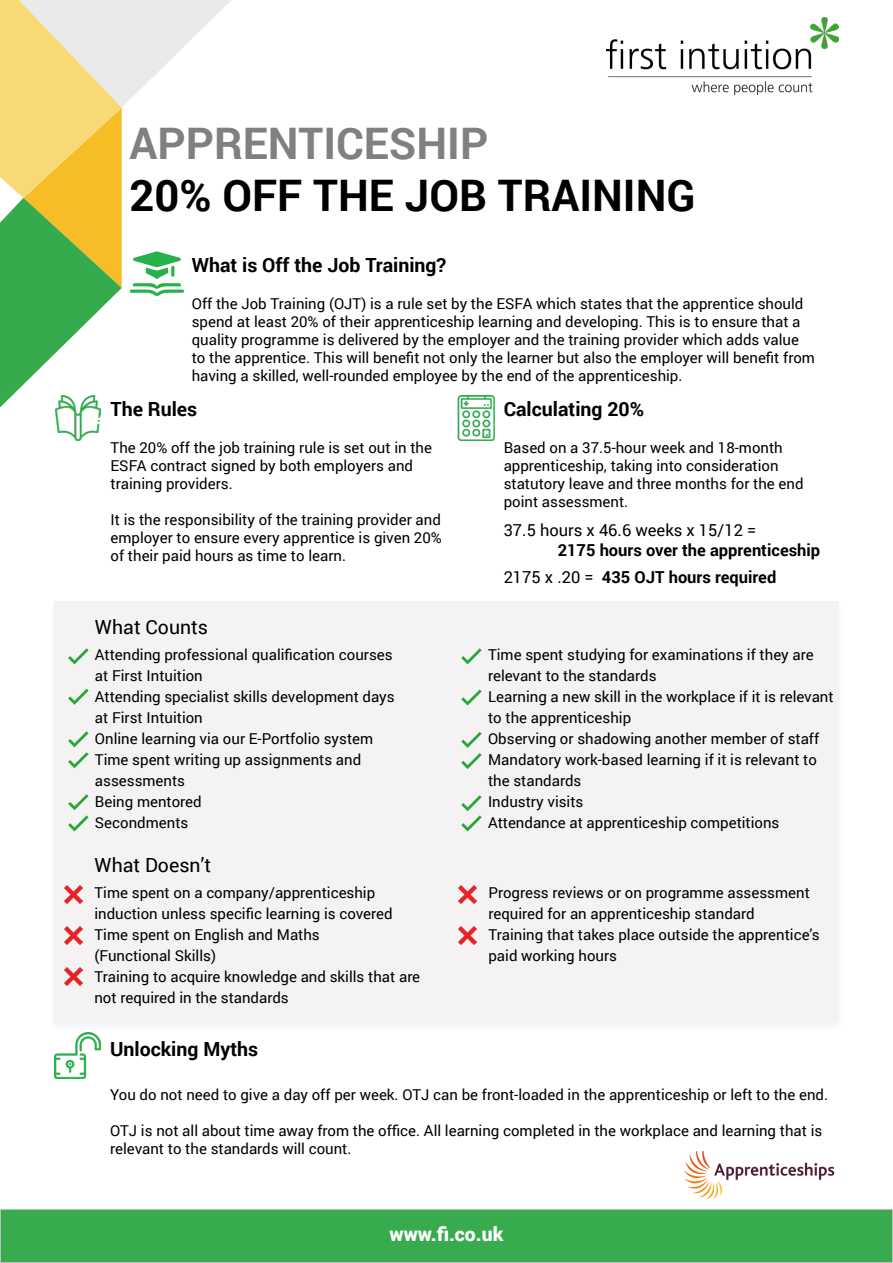
<style>
.page{position:relative;width:893px;height:1263px;background:#fff}
.page>*{position:absolute;margin:0;border:0;box-sizing:border-box;transform-origin:0 0}
.t1{font:700 43.5px "Roboto";color:#000}
.t2{font:700 43.5px "Roboto";color:#808080}
.t3{font:700 19.5px "Roboto";color:#000}
.t4{font:19.5px "Roboto";color:#000}
.t5{font:900 19.5px "Roboto";color:#fff}
.t6{font:700 16.5px/27.3px "Roboto";color:#000}
.t7{font:16.5px "Roboto";color:#000}
.t8{font:15px/21px "Roboto";color:#000}
.s1{font-weight:400}
</style>
<div class="page">
<img style="left:607px;top:18px;width:231px;height:77px">
<img style="left:55px;top:407px;width:45px;height:33px">
<img style="left:55px;top:1034px;width:45px;height:44px">
<div style="left:0;top:1209px;width:893px;height:53px;background:#37ab4d"></div>
<div style="left:0;top:1209px;width:893px;height:54px;border:1px solid #c8c6c6"></div>
<img style="left:685px;top:1151px;width:150px;height:48px">
<svg style="left:0;top:0;width:231px;height:407px"></svg>
<img style="left:457px;top:395px;width:38px;height:45px">
<div style="left:54px;top:601px;width:785px;height:420px;background:#f4f2f2"></div>
<svg style="left:68px;top:648px;width:21px;height:16px"></svg>
<svg style="left:68px;top:731px;width:21px;height:37px"></svg>
<svg style="left:68px;top:794px;width:21px;height:37px"></svg>
<img style="left:64px;top:886px;width:18px;height:18px">
<img style="left:64px;top:927px;width:18px;height:18px">
<img style="left:64px;top:968px;width:18px;height:18px">
<svg style="left:461px;top:648px;width:21px;height:16px"></svg>
<svg style="left:461px;top:689px;width:21px;height:16px"></svg>
<svg style="left:461px;top:795px;width:21px;height:36px"></svg>
<img style="left:458px;top:886px;width:18px;height:18px">
<img style="left:458px;top:927px;width:18px;height:18px">
<svg style="left:68px;top:689px;width:21px;height:16px"></svg>
<svg style="left:461px;top:732px;width:21px;height:37px"></svg>
<h1 class="t2" style="left:130px;top:113px;width:360px">APPRENTICESHIP</h1>
<h1 class="t1" style="left:130px;top:165px;width:567px">20% OFF THE JOB TRAINING</h1>
<h2 class="t3" style="left:192px;top:251px;width:256px">What is Off the Job Training?</h2>
<p class="t8" style="left:192px;top:294px;width:625px;line-height:18px">Off the Job Training (OJT) is a rule set by the ESFA which states that the apprentice should spend at least 20% of their apprenticeship learning and developing. This is to ensure that a quality programme is delivered by the employer and the training provider which adds value to the apprentice. This will benefit not only the learner but also the employer will benefit from having a skilled, well-rounded employee by the end of the apprenticeship.</p>
<h2 class="t3" style="left:111px;top:395px;width:88px">The Rules</h2>
<p class="t8" style="left:111px;top:438px;width:323px;line-height:18px">The 20% off the job training rule is set out in the<br>ESFA contract signed by both employers and training providers.</p>
<p class="t8" style="left:111px;top:510px;width:333px;line-height:18px;text-align:justify">It is the responsibility of the training provider and employer to ensure every apprentice is given 20% of their paid hours as time to learn.</p>
<h2 class="t4" style="left:95px;top:613px;width:115px">What Counts</h2>
<p class="t8" style="left:95px;top:643px;width:301px">Attending professional qualification courses at First Intuition<br>Attending specialist skills development days at First Intuition<br>Online learning via our E-Portfolio system<br>Time spent writing up assignments and assessments<br>Being mentored<br>Secondments</p>
<h2 class="t4" style="left:94px;top:852px;width:118px">What Doesn’t</h2>
<p class="t8" style="left:94px;top:882px;width:327px">Time spent on a company/apprenticeship induction unless specific learning is covered Time spent on English and Maths<br>(Functional Skills)<br>Training to acquire knowledge and skills that are not required in the standards</p>
<h2 class="t3" style="left:110px;top:1035px;width:150px">Unlocking Myths</h2>
<h2 class="t3" style="left:504px;top:395px;width:142px">Calculating 20%</h2>
<p class="t8" style="left:504px;top:438px;width:301px;line-height:18px">Based on a 37.5-hour week and 18-month apprenticeship, taking into consideration statutory leave and three months for the end point assessment.</p>
<p class="t7" style="left:504px;top:518px;width:254px">37.5 hours x 46.6 weeks x 15/12 =</p>
<p class="t6" style="left:504px;top:535px;width:318px;text-indent:54px">2175 hours over the apprenticeship<br><span class="s1">2175 x .20 =</span> 435 OJT hours required</p>
<p class="t8" style="left:488px;top:643px;width:347px">Time spent studying for examinations if they are relevant to the standards<br>Learning a new skill in the workplace if it is relevant to the apprenticeship<br>Observing or shadowing another member of staff Mandatory work-based learning if it is relevant to the standards<br>Industry visits<br>Attendance at apprenticeship competitions</p>
<p class="t8" style="left:488px;top:882px;width:333px">Progress reviews or on programme assessment required for an apprenticeship standard<br>Training that takes place outside the apprentice’s paid working hours</p>
<p class="t8" style="left:110px;top:1083px;width:719px">You do not need to give a day off per week. OTJ can be front-loaded in the apprenticeship or left to the end.</p>
<p class="t8" style="left:110px;top:1121px;width:714px;line-height:18px">OTJ is not all about time away from the office. All learning completed in the workplace and learning that is relevant to the standards will count.</p>
<h2 class="t5" style="left:390px;top:1220px;width:115px">www.fi.co.uk</h2>
</div>
